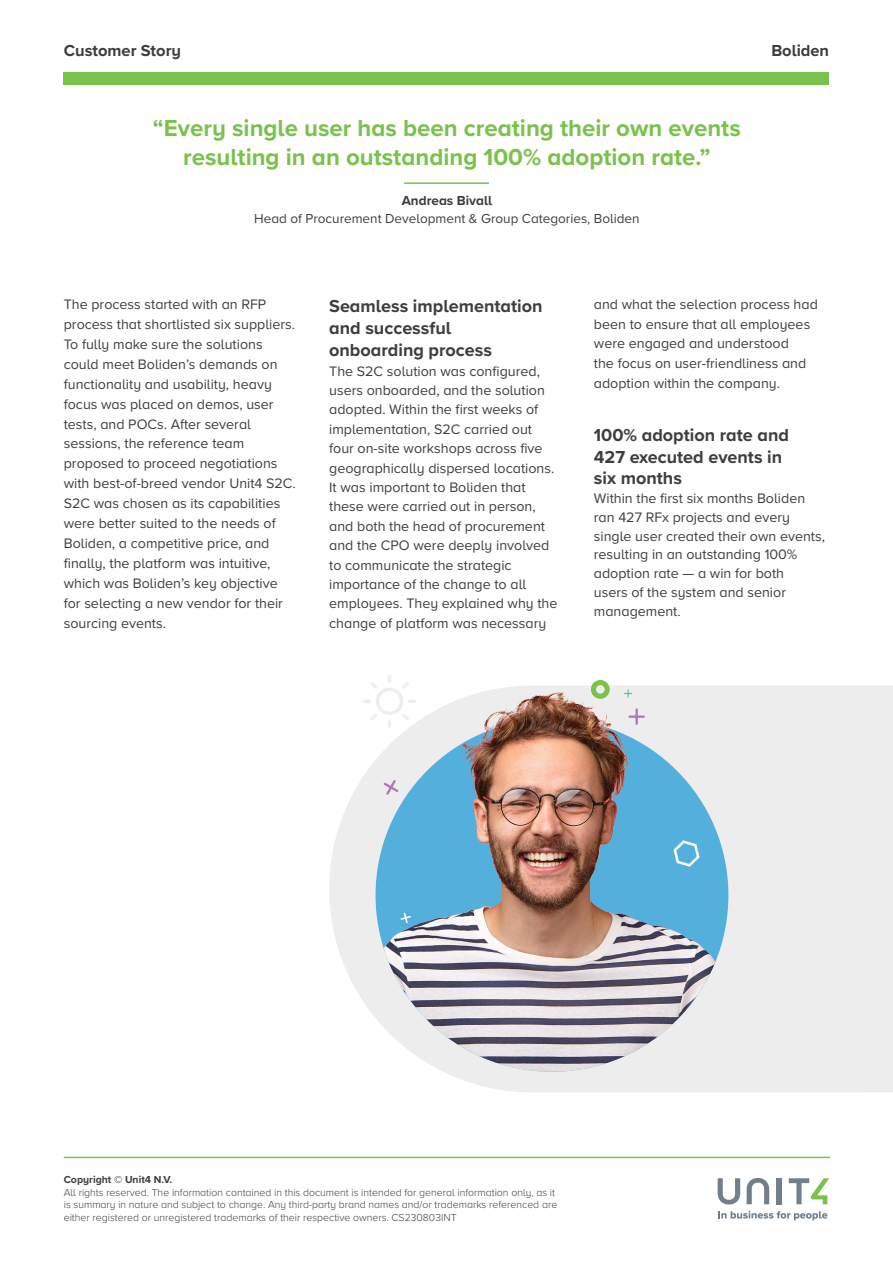
<style>
.page{position:relative;width:893px;height:1263px;background:#fff}
.page>*{position:absolute;margin:0;border:0;box-sizing:border-box;transform-origin:0 0}
.Highlight{font:700 24px/28.8px "Proxima Nova A";color:#7ac24b;text-align:center}
.Body_copy{font:700 18px/22.2px "Proxima Nova A";color:#3e3e3f}
.t1{font:700 16.5px "Proxima Nova A";color:#3e3e3f}
.Body_copy-2{font:14.25px/20px "Proxima Nova A";color:#3e3e3f}
.t2{font:13.5px/18px "Proxima Nova A";color:#3e3e3f;text-align:center}
.t3{font:300 10.5px/12.6px "Proxima Nova A";color:#3e3e3f}
.t4{font:700 10.5px "Proxima Nova A";color:#3e3e3f}
.s1{font-weight:700}
</style>
<div class="page">
<div style="left:64px;top:72px;width:765px;height:13px;background:#7ac24b"></div>
<hr style="left:64px;top:1157px;width:766px;height:1px;background:#7ac24b">
<svg style="left:718px;top:1211px;width:109px;height:9px"></svg>
<svg style="left:718px;top:1178px;width:22px;height:26px"></svg>
<svg style="left:747px;top:1178px;width:22px;height:26px"></svg>
<div style="left:777px;top:1178px;width:5px;height:26px;background:#727f8a"></div>
<svg style="left:789px;top:1178px;width:40px;height:26px"></svg>
<hr style="left:404px;top:182px;width:85px;height:2px;background:#7ac24b">
<svg style="left:329px;top:686px;width:564px;height:406px;background:#eeeff0"></svg>
<img style="left:376px;top:719px;width:352px;height:353px;border-radius:176px">
<hr style="left:628px;top:715px;width:17px;height:3px;background:#b279b4">
<svg style="left:384px;top:780px;width:14px;height:15px"></svg>
<svg style="left:400px;top:913px;width:11px;height:10px"></svg>
<svg style="left:363px;top:675px;width:53px;height:53px"></svg>
<svg style="left:673px;top:840px;width:27px;height:27px"></svg>
<img style="left:434px;top:680px;width:205px;height:270px">
<p class="t1" style="left:64px;top:38px;width:119px">Customer Story</p>
<p class="t1" style="left:771px;top:38px;width:59px">Boliden</p>
<p class="Highlight" style="left:153px;top:113px;width:589px">“Every single user has been creating their own events resulting in an outstanding 100% adoption rate.”</p>
<p class="t2" style="left:254px;top:191px;width:387px"><span class="s1">Andreas Bivall<br></span>Head of Procurement Development &amp; Group Categories, Boliden</p>
<p class="Body_copy-2" style="left:64px;top:294px;width:234px">The process started with an RFP process that shortlisted six suppliers.<br>To fully make sure the solutions could meet Boliden’s demands on functionality and usability, heavy focus was placed on demos, user tests, and POCs. After several sessions, the reference team proposed to proceed negotiations with best-of-breed vendor Unit4 S2C.<br>S2C was chosen as its capabilities were better suited to the needs of Boliden, a competitive price, and finally, the platform was intuitive, which was Boliden’s key objective for selecting a new vendor for their sourcing events.</p>
<p class="Body_copy" style="left:329px;top:294px;width:215px">Seamless implementation and successful onboarding process</p>
<p class="Body_copy-2" style="left:329px;top:361px;width:230px;line-height:19.4px">The S2C solution was configured, users onboarded, and the solution adopted. Within the first weeks of implementation, S2C carried out four on-site workshops across five geographically dispersed locations.<br>It was important to Boliden that these were carried out in person, and both the head of procurement and the CPO were deeply involved to communicate the strategic importance of the change to all employees. They explained why the change of platform was necessary</p>
<p class="Body_copy-2" style="left:594px;top:294px;width:225px">and what the selection process had been to ensure that all employees were engaged and understood<br>the focus on user-friendliness and adoption within the company.</p>
<p class="Body_copy" style="left:594px;top:424px;width:197px;line-height:21.6px">100% adoption rate and<br>427 executed events in six months</p>
<p class="Body_copy-2" style="left:594px;top:488px;width:233px;line-height:18.8px">Within the first six months Boliden ran 427 RFx projects and every single user created their own events, resulting in an outstanding 100% adoption rate — a win for both<br>users of the system and senior management.</p>
<p class="t4" style="left:64px;top:1171px;width:110px">Copyright © Unit4 N.V.</p>
<p class="t3" style="left:64px;top:1185px;width:495px">All rights reserved. The information contained in this document is intended for general information only, as it is summary in nature and subject to change. Any third-party brand names and/or trademarks referenced are either registered or unregistered trademarks of their respective owners. CS230803INT</p>
</div>
